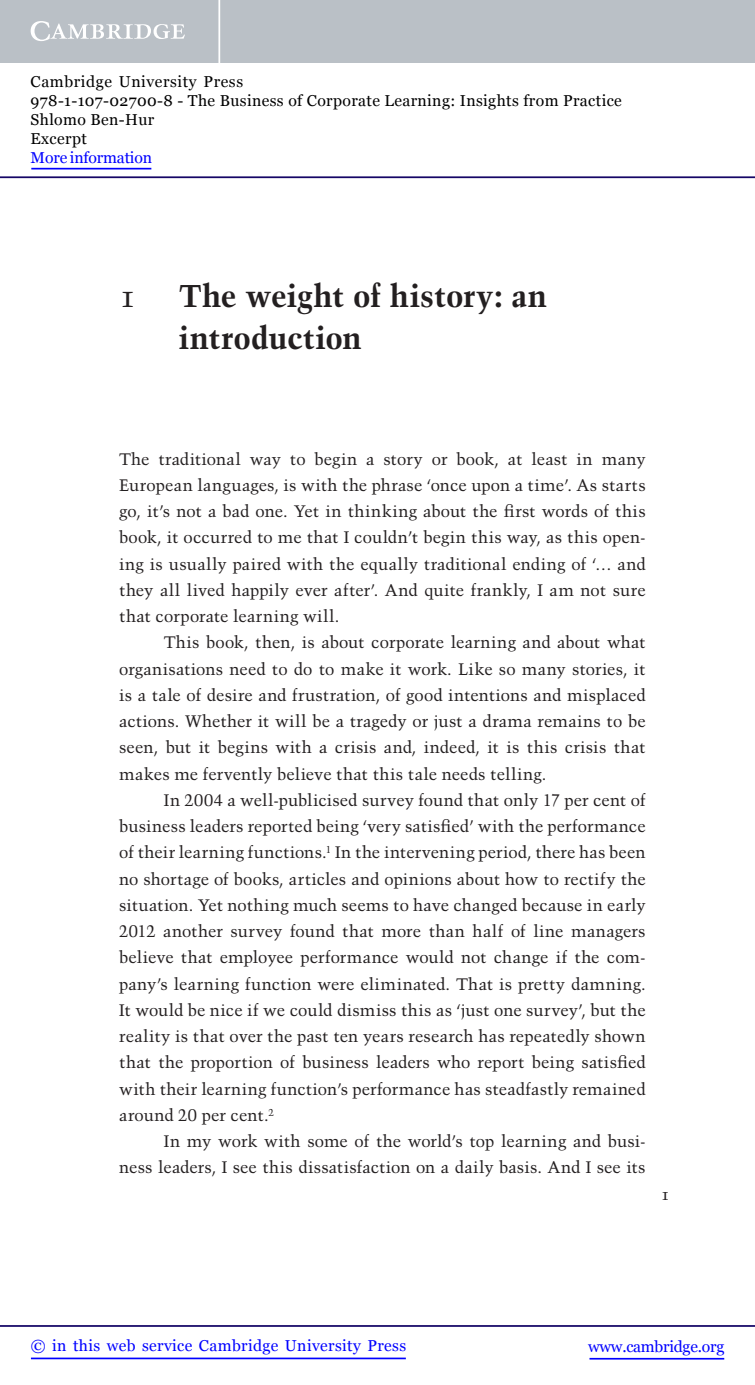
<style>
.page{position:relative;width:755px;height:1385px;background:#fff}
.page>*{position:absolute;margin:0;border:0;box-sizing:border-box;transform-origin:0 0}
.t1{font:700 31.5px/42px "Trump Mediaeval LT Std";color:#231f20}
.t2{font:31.5px "Trump Mediaeval LT Std";color:#231f20}
.t3{font:16.62px/26.2px "Trump Mediaeval LT Std";letter-spacing:.01em;color:#231f20;text-align:justify}
.t4{font:15.75px/18.9px "Georgia";letter-spacing:.025em;color:#000}
.t5{font:15.75px "Georgia";letter-spacing:.025em;color:#00f}
.t6{font:15.75px "Georgia";letter-spacing:-.015em;color:#00f}
.t7{font:15.75px "Georgia";letter-spacing:-.01em;color:#00f}
</style>
<div class="page">
<hr style="left:589px;top:1358px;width:134px;height:1px;background:#00f">
<hr style="left:0;top:1325px;width:754px;height:2px;background:#150666">
<hr style="left:31px;top:1357px;width:374px;height:2px;background:#00f">
<div style="left:0;top:0;width:754px;height:63px;background:#bac0c6"></div>
<svg style="left:31px;top:21px;width:154px;height:20px"></svg>
<hr style="left:218px;top:0;width:2px;height:63px;background:#fff">
<hr style="left:0;top:176px;width:754px;height:2px;background:#150666">
<hr style="left:31px;top:168px;width:120px;height:1px;background:#00f">
<p class="t4" style="left:31px;top:73px;width:592px">Cambridge University Press<br>978-1-107-02700-8 - The Business of Corporate Learning: Insights from Practice Shlomo Ben-Hur<br>Excerpt</p>
<p class="t7" style="left:31px;top:148px;width:123px">More information</p>
<h1 class="t2" style="left:119px;top:283px;width:19px">1</h1>
<h1 class="t1" style="left:179px;top:278px;width:369px">The weight of history: an introduction</h1>
<p class="t3" style="left:119px;top:447px;width:527px">The traditional way to begin a story or book, at least in many European languages, is with the phrase ‘once upon a time’. As starts go, it’s not a bad one. Yet in thinking about the first words of this book, it occurred to me that I couldn’t begin this way, as this open&shy;ing is usually paired with the equally traditional ending of ‘… and they all lived happily ever after’. And quite frankly, I am not sure that corporate learning will.</p>
<p class="t3" style="left:119px;top:630px;width:527px;text-indent:45px">This book, then, is about corporate learning and about what organisations need to do to make it work. Like so many stories, it is a tale of desire and frustration, of good intentions and misplaced actions. Whether it will be a tragedy or just a drama remains to be seen, but it begins with a crisis and, indeed, it is this crisis that makes me fervently believe that this tale needs telling.</p>
<p class="t3" style="left:119px;top:788px;width:527px;text-indent:45px">In 2004 a well-publicised survey found that only 17 per cent of business leaders reported being ‘very satisfied’ with the performance of their learning functions. <sup>1</sup> In the intervening period, there has been no shortage of books, articles and opinions about how to rectify the situation. Yet nothing much seems to have changed because in early 2012 another survey found that more than half of line managers believe that employee performance would not change if the com&shy;pany’s learning function were eliminated. That is pretty damning.<br>It would be nice if we could dismiss this as ‘just one survey’, but the reality is that over the past ten years research has repeatedly shown that the proportion of business leaders who report being satisfied with their learning function’s performance has steadfastly remained around 20 per cent. <sup>2</sup></p>
<p class="t3" style="left:119px;top:1129px;width:527px;text-align:right">In my work with some of the world’s top learning and busi-<br>ness leaders, I see this dissatisfaction on a daily basis. And I see its</p>
<p class="t3" style="left:660px;top:1182px;width:11px">1</p>
<p class="t5" style="left:31px;top:1336px;width:376px">© in this web service Cambridge University Press</p>
<p class="t6" style="left:587px;top:1336px;width:137px">www.cambridge.org</p>
</div>
